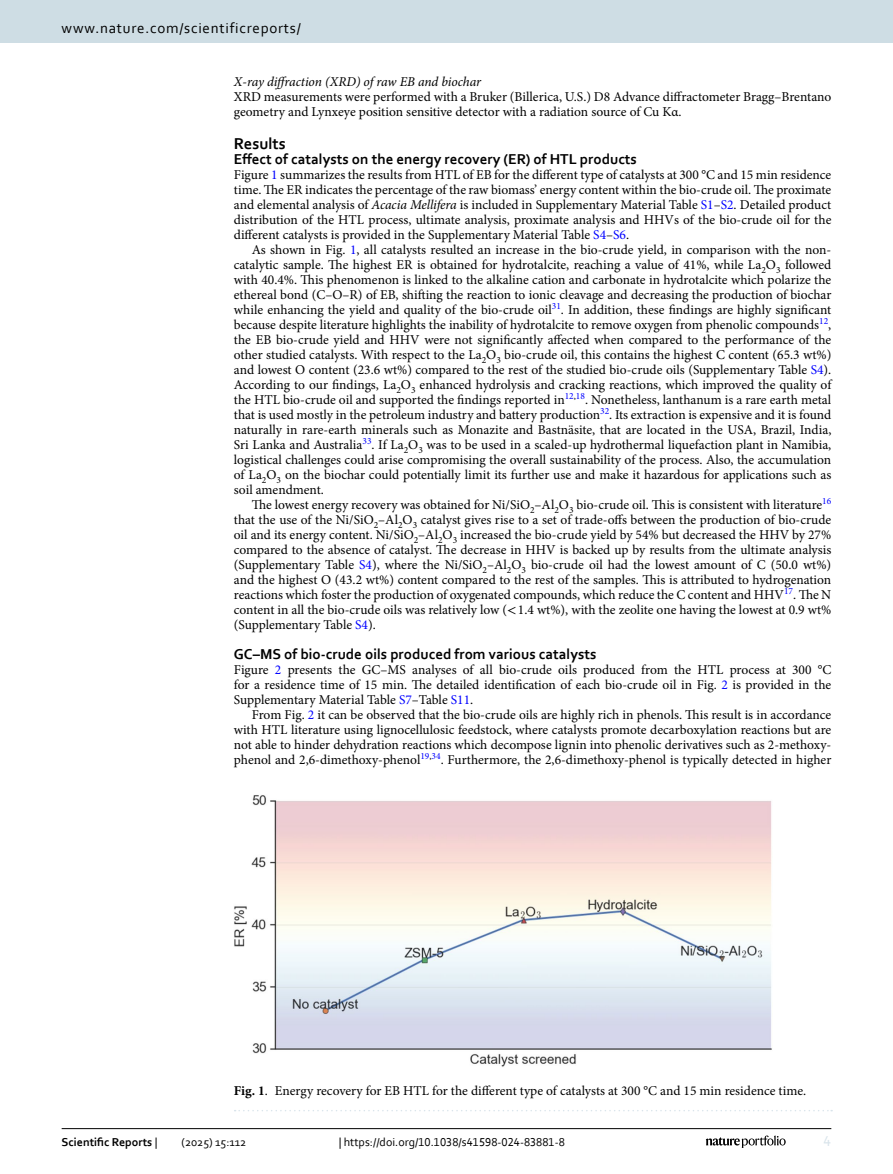
<style>
.page{position:relative;width:893px;height:1174px;background:#fff}
.page>*{position:absolute;margin:0;border:0;box-sizing:border-box;transform-origin:0 0}
.Head_1{font:700 16.5px "Corbel";color:#000}
.Head_2_After_1{font:700 15px "Corbel";color:#000}
.Head_2{font:700 15px "Corbel";color:#000}
.t1{font:15px "Corbel";letter-spacing:.05em;color:#000}
.t2{font:15px "Corbel";color:#d9e4eb}
.Body_Text_Indent{font:13.5px/15px "Minion Pro";letter-spacing:-.005em;color:#000;text-align:justify}
.Body_Text{font:13.5px/15px "Minion Pro";color:#000;text-align:justify}
.Figure_Caption{font:13.5px "Minion Pro";color:#000}
.Head_3{font:italic 13.5px "Minion Pro";letter-spacing:-.01em;color:#000}
.t3{font:12px "Corbel";color:#000}
.t4{font:700 12px "Corbel";color:#000}
.s1{color:#00f}
.s2{font-style:italic}
.s3{font-family:"STIX"}
.s4{font-weight:700}
.s5{font-weight:400}
</style>
<div class="page">
<img style="left:234px;top:795px;width:538px;height:272px">
<svg style="left:235px;top:1110px;width:597px;height:1px"></svg>
<hr style="left:62px;top:1128px;width:769px;height:1px;background:#000">
<svg style="left:706px;top:1135px;width:80px;height:12px"></svg>
<div style="left:0;top:0;width:893px;height:43px;background:#cedde4"></div>
<p class="t1" style="left:62px;top:18px;width:241px">www.nature.com/scientificreports/</p>
<p class="Head_3" style="left:234px;top:72px;width:249px">X-ray diffraction (XRD) of raw EB and biochar</p>
<p class="Body_Text" style="left:234px;top:89px;width:599px">XRD measurements were performed with a Bruker (Billerica, U.S.) D8 Advance diffractometer Bragg–Brentano geometry and Lynxeye position sensitive detector with a radiation source of Cu Kα.</p>
<p class="Head_1" style="left:234px;top:133px;width:53px">Results</p>
<p class="Head_2_After_1" style="left:234px;top:149px;width:405px">Effect of catalysts on the energy recovery (ER) of HTL products</p>
<p class="Body_Text" style="left:234px;top:167px;width:599px">Figure <span class="s1">1</span> summarizes the results from HTL of EB for the different type of catalysts at 300 °C and 15 min residence time. The ER indicates the percentage of the raw biomass’ energy content within the bio-crude oil. The proximate and elemental analysis of <span class="s2">Acacia Mellifera</span> is included in Supplementary Material Table <span class="s1">S1</span>–<span class="s1">S2</span>. Detailed product distribution of the HTL process, ultimate analysis, proximate analysis and HHVs of the bio-crude oil for the different catalysts is provided in the Supplementary Material Table <span class="s1">S4</span>–<span class="s1">S6</span>.</p>
<p class="Body_Text_Indent" style="left:234px;top:242px;width:599px;text-indent:18px">As shown in Fig. <span class="s1">1</span>, all catalysts resulted an increase in the bio-crude yield, in comparison with the non&shy;catalytic sample. The highest ER is obtained for hydrotalcite, reaching a value of 41%, while La<sub>2</sub>O<sub>3</sub> followed with 40.4%. This phenomenon is linked to the alkaline cation and carbonate in hydrotalcite which polarize the ethereal bond (C–O–R) of EB, shifting the reaction to ionic cleavage and decreasing the production of biochar while enhancing the yield and quality of the bio-crude oil<sup>31</sup>. In addition, these findings are highly significant because despite literature highlights the inability of hydrotalcite to remove oxygen from phenolic compounds<sup>12</sup>, the EB bio-crude yield and HHV were not significantly affected when compared to the performance of the other studied catalysts. With respect to the La<sub>2</sub>O<sub>3</sub> bio-crude oil, this contains the highest C content (65.3 wt%) and lowest O content (23.6 wt%) compared to the rest of the studied bio-crude oils (Supplementary Table <span class="s1">S4</span>).<br>According to our findings, La<sub>2</sub>O<sub>3</sub> enhanced hydrolysis and cracking reactions, which improved the quality of the HTL bio-crude oil and supported the findings reported in<sup>12</sup><sup>,</sup><sup>18</sup>. Nonetheless, lanthanum is a rare earth metal that is used mostly in the petroleum industry and battery production<sup>32</sup>. Its extraction is expensive and it is found naturally in rare-earth minerals such as Monazite and Bastnäsite, that are located in the USA, Brazil, India, Sri Lanka and Australia<sup>33</sup>. If La<sub>2</sub>O<sub>3</sub> was to be used in a scaled-up hydrothermal liquefaction plant in Namibia, logistical challenges could arise compromising the overall sustainability of the process. Also, the accumulation of La<sub>2</sub>O<sub>3</sub> on the biochar could potentially limit its further use and make it hazardous for applications such as soil amendment.</p>
<p class="Body_Text_Indent" style="left:234px;top:497px;width:599px;text-indent:18px">The lowest energy recovery was obtained for Ni/SiO<sub>2</sub>–Al<sub>2</sub>O<sub>3</sub> bio-crude oil. This is consistent with literature<sup>16 </sup>that the use of the Ni/SiO<sub>2</sub>–Al<sub>2</sub>O<sub>3</sub> catalyst gives rise to a set of trade-offs between the production of bio-crude oil and its energy content. Ni/SiO<sub>2</sub>–Al<sub>2</sub>O<sub>3</sub> increased the bio-crude yield by 54% but decreased the HHV by 27% compared to the absence of catalyst. The decrease in HHV is backed up by results from the ultimate analysis (Supplementary Table <span class="s1">S4</span>), where the Ni/SiO<sub>2</sub>–Al<sub>2</sub>O<sub>3</sub> bio-crude oil had the lowest amount of C (50.0 wt%) and the highest O (43.2 wt%) content compared to the rest of the samples. This is attributed to hydrogenation reactions which foster the production of oxygenated compounds, which reduce the C content and HHV<sup>17</sup>. The N content in all the bio-crude oils was relatively low (<span class="s3">&lt;</span>1.4 wt%), with the zeolite one having the lowest at 0.9 wt% (Supplementary Table <span class="s1">S4</span>).</p>
<p class="Head_2" style="left:234px;top:644px;width:364px">GC–MS of bio-crude oils produced from various catalysts</p>
<p class="Body_Text" style="left:234px;top:662px;width:599px">Figure <span class="s1">2</span> presents the GC–MS analyses of all bio-crude oils produced from the HTL process at 300 °C for a residence time of 15 min. The detailed identification of each bio-crude oil in Fig. <span class="s1">2</span> is provided in the Supplementary Material Table <span class="s1">S7</span>–Table <span class="s1">S11</span>.</p>
<p class="Body_Text_Indent" style="left:234px;top:707px;width:599px;text-indent:18px">From Fig. <span class="s1">2</span> it can be observed that the bio-crude oils are highly rich in phenols. This result is in accordance with HTL literature using lignocellulosic feedstock, where catalysts promote decarboxylation reactions but are not able to hinder dehydration reactions which decompose lignin into phenolic derivatives such as 2-methoxy&shy;phenol and 2,6-dimethoxy-phenol<sup>19</sup><sup>,</sup><sup>34</sup>. Furthermore, the 2,6-dimethoxy-phenol is typically detected in higher</p>
<p class="Figure_Caption" style="left:234px;top:1082px;width:574px"><span class="s4">Fig. 1</span>. Energy recovery for EB HTL for the different type of catalysts at 300 °C and 15 min residence time.</p>
<p class="t4" style="left:62px;top:1134px;width:97px">Scientific Reports <span class="s5">|</span></p>
<p class="t3" style="left:181px;top:1134px;width:66px">(2025) 15:112</p>
<p class="t3" style="left:339px;top:1134px;width:228px">| https://doi.org/10.1038/s41598-024-83881-8</p>
<p class="t2" style="left:824px;top:1132px;width:9px">4</p>
</div>
